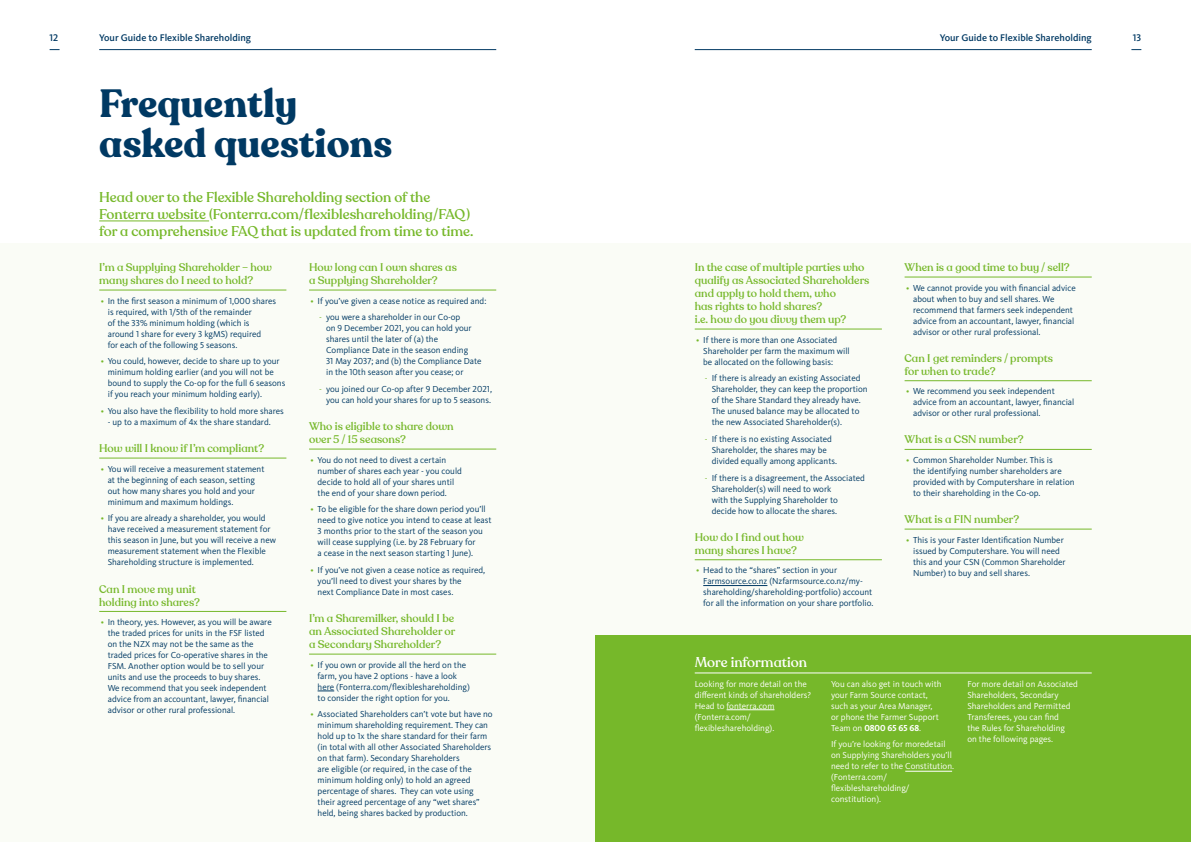
<style>
.page{position:relative;width:1191px;height:842px;background:#fff}
.page>*{position:absolute;margin:0;border:0;box-sizing:border-box;transform-origin:0 0}
.t1{font:700 39px/40px "Recoleta Alt";color:#003963}
.t2{font:500 14px/16.8px "Recoleta Alt";color:#76b82a}
.t3{font:500 14px "Recoleta Alt";color:#fff}
.t4{font:500 11px/13px "Recoleta Alt";color:#76b82a}
.t5{font:500 10px "Kievit Pro";color:#003963}
.t6{font:9px/11px "Kievit Pro";color:#003963}
.t7{font:9px/11px "Kievit Pro";color:#fff}
.s1{color:#76b82a}
.s2{font-weight:700}
</style>
<div class="page">
<hr style="left:694px;top:49px;width:397px;height:1px;background:#003963">
<hr style="left:99px;top:49px;width:397px;height:1px;background:#003963">
<div style="left:0;top:244px;width:1191px;height:598px;background:#fafcf6"></div>
<hr style="left:99px;top:221px;width:110px;height:1px;background:#76b82a">
<hr style="left:99px;top:290px;width:187px;height:1px;background:#76b82a">
<hr style="left:99px;top:458px;width:187px;height:1px;background:#76b82a">
<hr style="left:99px;top:611px;width:187px;height:1px;background:#76b82a">
<hr style="left:309px;top:290px;width:187px;height:1px;background:#76b82a">
<hr style="left:309px;top:449px;width:187px;height:1px;background:#76b82a">
<hr style="left:309px;top:654px;width:187px;height:1px;background:#76b82a">
<svg style="left:317px;top:691px;width:17px;height:1px"></svg>
<div style="left:595px;top:635px;width:596px;height:207px;background:#76b82a"></div>
<hr style="left:694px;top:673px;width:397px;height:1px;background:#fff">
<hr style="left:726px;top:709px;width:48px;height:1px;background:#fff">
<hr style="left:905px;top:771px;width:47px;height:1px;background:#fff">
<hr style="left:694px;top:329px;width:188px;height:1px;background:#76b82a">
<hr style="left:694px;top:559px;width:188px;height:1px;background:#76b82a">
<hr style="left:703px;top:585px;width:64px;height:1px;background:#003963">
<hr style="left:904px;top:277px;width:187px;height:1px;background:#76b82a">
<hr style="left:904px;top:380px;width:187px;height:1px;background:#76b82a">
<hr style="left:904px;top:449px;width:187px;height:1px;background:#76b82a">
<hr style="left:904px;top:529px;width:187px;height:1px;background:#76b82a">
<p class="t5" style="left:50px;top:32px;width:10px">12</p>
<p class="t5" style="left:99px;top:32px;width:153px">Your Guide to Flexible Shareholding</p>
<p class="t5" style="left:940px;top:32px;width:153px">Your Guide to Flexible Shareholding</p>
<p class="t5" style="left:1133px;top:32px;width:10px">13</p>
<h1 class="t1" style="left:99px;top:85px;width:295px">Frequently asked questions</h1>
<h2 class="t2" style="left:99px;top:189px;width:376px">Head over to the Flexible Shareholding section of the<br>Fonterra website (Fonterra.com/flexibleshareholding/FAQ) for a comprehensive FAQ that is updated from time to time.</h2>
<p class="t4" style="left:99px;top:261px;width:174px">I’m a Supplying Shareholder – how many shares do I need to hold?</p>
<p class="t6" style="left:108px;top:295px;width:170px;text-indent:-7px"><span class="s1">•</span> In the first season a minimum of 1,000 shares is required, with 1/5th of the remainder<br>of the 33% minimum holding (which is around 1 share for every 3 kgMS) required<br>for each of the following 5 seasons.</p>
<p class="t6" style="left:108px;top:356px;width:179px;text-indent:-7px"><span class="s1">•</span> You could, however, decide to share up to your minimum holding earlier (and you will not be bound to supply the Co-op for the full 6 seasons if you reach your minimum holding early).</p>
<p class="t6" style="left:101px;top:405px;width:185px"><span class="s1">•</span> You also have the flexibility to hold more shares</p>
<p class="t6" style="left:108px;top:416px;width:164px">- up to a maximum of 4x the share standard.</p>
<p class="t4" style="left:99px;top:442px;width:166px">How will I know if I’m compliant?</p>
<p class="t6" style="left:108px;top:463px;width:158px;text-indent:-7px"><span class="s1">•</span> You will receive a measurement statement at the beginning of each season, setting out how many shares you hold and your minimum and maximum holdings.</p>
<p class="t6" style="left:108px;top:513px;width:170px;text-indent:-7px"><span class="s1">•</span> If you are already a shareholder, you would have received a measurement statement for this season in June, but you will receive a new measurement statement when the Flexible Shareholding structure is implemented.</p>
<p class="t4" style="left:99px;top:582px;width:102px">Can I move my unit holding into shares?</p>
<p class="t6" style="left:108px;top:616px;width:165px;text-indent:-7px"><span class="s1">•</span> In theory, yes. However, as you will be aware the traded prices for units in the FSF listed on the NZX may not be the same as the traded prices for Co-operative shares in the FSM. Another option would be to sell your units and use the proceeds to buy shares.<br>We recommend that you seek independent advice from an accountant, lawyer, financial advisor or other rural professional.</p>
<p class="t4" style="left:309px;top:261px;width:149px">How long can I own shares as a Supplying Shareholder?</p>
<p class="t6" style="left:310px;top:295px;width:177px"><span class="s1">•</span> If you’ve given a cease notice as required and:</p>
<p class="t6" style="left:326px;top:312px;width:157px;text-indent:-7px"><span class="s1">-</span> you were a shareholder in our Co-op<br>on 9 December 2021, you can hold your shares until the later of (a) the Compliance Date in the season ending<br>31 May 2037; and (b) the Compliance Date in the 10th season after you cease; or</p>
<p class="t6" style="left:319px;top:383px;width:174px;text-align:right"><span class="s1">-</span> you joined our Co-op after 9 December 2021, you can hold your shares for up to 5 seasons.</p>
<p class="t4" style="left:309px;top:420px;width:146px">Who is eligible to share down over 5 / 15 seasons?</p>
<p class="t6" style="left:317px;top:454px;width:146px;text-indent:-7px"><span class="s1">•</span> You do not need to divest a certain number of shares each year - you could decide to hold all of your shares until the end of your share down period.</p>
<p class="t6" style="left:317px;top:504px;width:176px;text-indent:-7px"><span class="s1">•</span> To be eligible for the share down period you’ll need to give notice you intend to cease at least 3 months prior to the start of the season you will cease supplying (i.e. by 28 February for<br>a cease in the next season starting 1 June).</p>
<p class="t6" style="left:317px;top:564px;width:169px;text-indent:-7px"><span class="s1">•</span> If you’ve not given a cease notice as required, you’ll need to divest your shares by the<br>next Compliance Date in most cases.</p>
<p class="t4" style="left:309px;top:612px;width:148px;text-align:justify">I’m a Sharemilker, should I be an Associated Shareholder or a Secondary Shareholder?</p>
<p class="t6" style="left:317px;top:659px;width:154px;text-indent:-7px"><span class="s1">•</span> If you own or provide all the herd on the farm, you have 2 options - have a look here (Fonterra.com/flexibleshareholding) to consider the right option for you.</p>
<p class="t6" style="left:317px;top:709px;width:177px;text-indent:-7px"><span class="s1">•</span> Associated Shareholders can’t vote but have no minimum shareholding requirement. They can hold up to 1x the share standard for their farm (in total with all other Associated Shareholders on that farm). Secondary Shareholders<br>are eligible (or required, in the case of the minimum holding only) to hold an agreed percentage of shares. They can vote using their agreed percentage of any “wet shares” held, being shares backed by production.</p>
<p class="t4" style="left:694px;top:261px;width:176px">In the case of multiple parties who qualify as Associated Shareholders and apply to hold them, who<br>has rights to hold shares?<br>i.e. how do you divvy them up?</p>
<p class="t6" style="left:703px;top:334px;width:148px;text-indent:-7px"><span class="s1">•</span> If there is more than one Associated<br>Shareholder per farm the maximum will be allocated on the following basis:</p>
<p class="t6" style="left:711px;top:373px;width:157px;text-indent:-7px"><span class="s1">-</span> If there is already an existing Associated Shareholder, they can keep the proportion of the Share Standard they already have.<br>The unused balance may be allocated to the new Associated Shareholder(s).</p>
<p class="t6" style="left:711px;top:433px;width:127px;text-indent:-7px"><span class="s1">-</span> If there is no existing Associated<br>Shareholder, the shares may be divided equally among applicants.</p>
<p class="t6" style="left:711px;top:472px;width:155px;text-indent:-7px"><span class="s1">-</span> If there is a disagreement, the Associated Shareholder(s) will need to work<br>with the Supplying Shareholder to<br>decide how to allocate the shares.</p>
<p class="t4" style="left:694px;top:531px;width:111px">How do I find out how many shares I have?</p>
<p class="t6" style="left:703px;top:565px;width:172px;text-indent:-7px"><span class="s1">•</span> Head to the “shares” section in your Farmsource.co.nz (Nzfarmsource.co.nz/my&shy;shareholding/shareholding-portfolio) account for all the information on your share portfolio.</p>
<p class="t4" style="left:904px;top:261px;width:167px">When is a good time to buy / sell?</p>
<p class="t6" style="left:913px;top:282px;width:164px;text-indent:-7px"><span class="s1">•</span> We cannot provide you with financial advice about when to buy and sell shares. We recommend that farmers seek independent advice from an accountant, lawyer, financial advisor or other rural professional.</p>
<p class="t4" style="left:904px;top:352px;width:150px">Can I get reminders / prompts for when to trade?</p>
<p class="t6" style="left:913px;top:386px;width:163px;text-indent:-7px"><span class="s1">•</span> We recommend you seek independent advice from an accountant, lawyer, financial advisor or other rural professional.</p>
<p class="t4" style="left:904px;top:433px;width:121px">What is a CSN number?</p>
<p class="t6" style="left:913px;top:454px;width:163px;text-indent:-7px"><span class="s1">•</span> Common Shareholder Number. This is<br>the identifying number shareholders are provided with by Computershare in relation to their shareholding in the Co-op.</p>
<p class="t4" style="left:904px;top:513px;width:116px">What is a FIN number?</p>
<p class="t6" style="left:913px;top:534px;width:154px;text-indent:-7px"><span class="s1">•</span> This is your Faster Identification Number issued by Computershare. You will need this and your CSN (Common Shareholder Number) to buy and sell shares.</p>
<h2 class="t3" style="left:694px;top:654px;width:114px">More information</h2>
<p class="t7" style="left:694px;top:678px;width:118px">Looking for more detail on the different kinds of shareholders?<br>Head to fonterra.com (Fonterra.com/ flexibleshareholding).</p>
<p class="t7" style="left:831px;top:678px;width:112px">You can also get in touch with your Farm Source contact, such as your Area Manager, or phone the Farmer Support<br>Team on <span class="s2">0800 65 65 68</span>.</p>
<p class="t7" style="left:831px;top:739px;width:124px">If you’re looking for moredetail on Supplying Shareholders you’ll need to refer to the Constitution. (Fonterra.com/ flexibleshareholding/ constitution).</p>
<p class="t7" style="left:967px;top:678px;width:112px">For more detail on Associated<br>Shareholders, Secondary<br>Shareholders and Permitted<br>Transferees, you can find<br>the Rules for Shareholding<br>on the following pages.</p>
</div>
